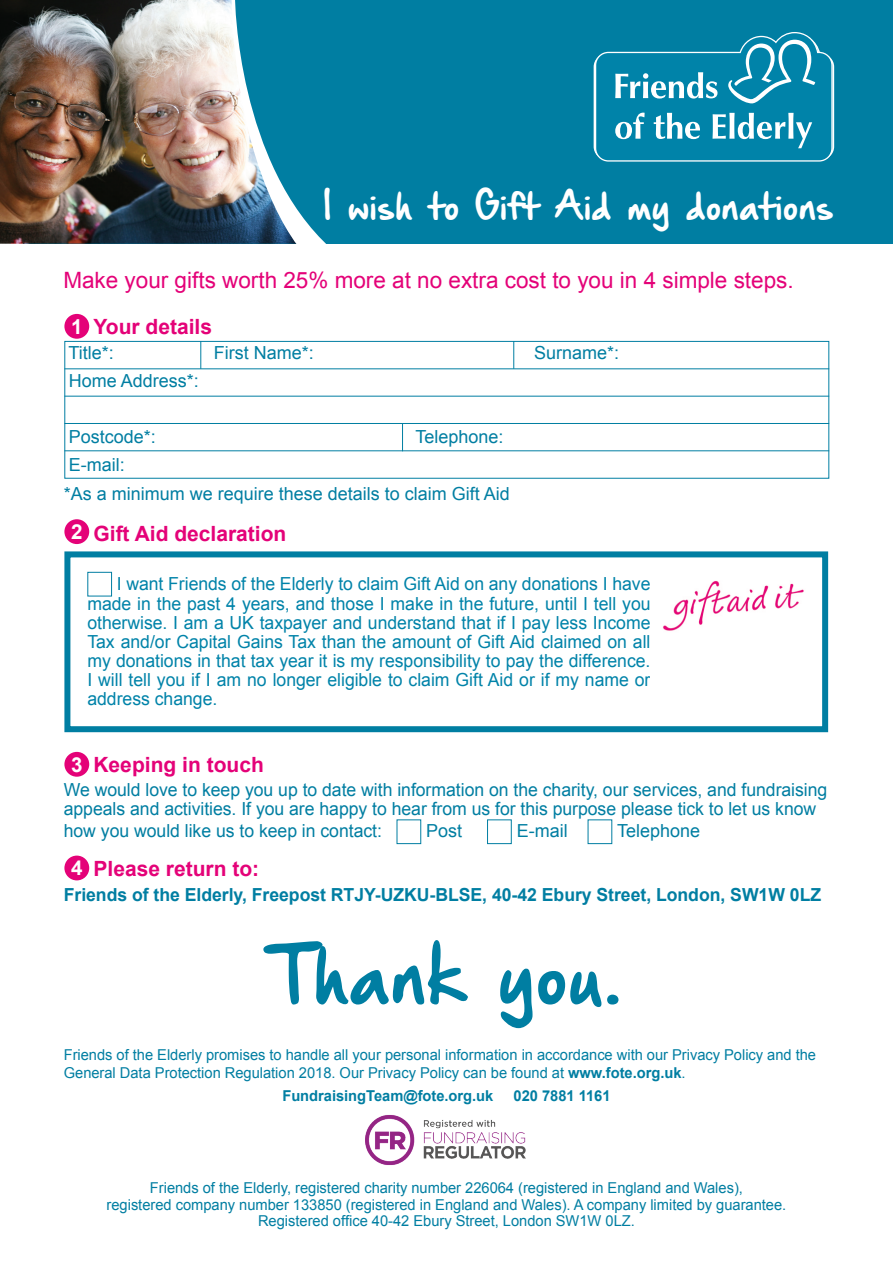
<style>
.page{position:relative;width:893px;height:1263px;background:#fff}
.page>*{position:absolute;margin:0;border:0;box-sizing:border-box;transform-origin:0 0}
.t1{font:64.5px "Hand Of Sean Demo";color:#007ea2}
.t2{font:31.5px "Hand Of Sean Demo";color:#fff}
.t3{font:22.5px "Arial";color:#e40278}
.t4{font:700 21px "Arial";color:#e40278}
.t5{font:700 20.7px "Arial";color:#fff}
.t6{font:18px/19px "Arial";color:#0083a9;text-align:justify}
.t7{font:18px/20.2px "Arial";color:#007ea2}
.t8{font:700 18px "Arial";color:#007ea2}
.t9{font:15px/16.5px "Arial";color:#007ea2}
.t10{font:700 15px "Arial";color:#007ea2}
.s1{font-weight:700}
</style>
<div class="page">
<div style="left:64px;top:341px;width:765px;height:138px;background:#fff;border:1px solid #007ea2"></div>
<hr style="left:64px;top:368px;width:765px;height:1px;background:#007ea2">
<hr style="left:64px;top:396px;width:765px;height:1px;background:#007ea2">
<hr style="left:64px;top:423px;width:765px;height:1px;background:#007ea2">
<hr style="left:64px;top:450px;width:765px;height:1px;background:#007ea2">
<svg style="left:402px;top:424px;width:1px;height:26px"></svg>
<svg style="left:200px;top:341px;width:1px;height:28px"></svg>
<svg style="left:513px;top:341px;width:1px;height:28px"></svg>
<div style="left:23px;top:0;width:870px;height:244px;background:#007ea2"></div>
<img style="left:0;top:0;width:232px;height:244px">
<svg style="left:232px;top:0;width:94px;height:244px"></svg>
<svg style="left:594px;top:32px;width:240px;height:130px"></svg>
<div style="left:487px;top:819px;width:25px;height:25px;background:#fff;border:1px solid #007ea2"></div>
<div style="left:87px;top:572px;width:25px;height:24px;background:#fff;border:1px solid #007ea2"></div>
<div style="left:64px;top:551px;width:764px;height:181px;border:6px solid #007ea2"></div>
<img style="left:663px;top:581px;width:141px;height:50px">
<img style="left:365px;top:1115px;width:161px;height:50px">
<div style="left:64px;top:314px;width:25px;height:25px;background:#e40278;border-radius:50%"></div>
<div style="left:64px;top:519px;width:25px;height:25px;background:#e40278;border-radius:50%"></div>
<div style="left:64px;top:752px;width:25px;height:25px;background:#e40278;border-radius:50%"></div>
<div style="left:64px;top:855px;width:25px;height:25px;background:#e40278;border-radius:50%"></div>
<h2 class="t2" style="left:324px;top:190px;width:511px">I wish to Gift Aid my donations</h2>
<h3 class="t3" style="left:63px;top:265px;width:732px">Make your gifts worth 25% more at no extra cost to you in 4 simple steps.</h3>
<h3 class="t4" style="left:93px;top:313px;width:120px">Your details</h3>
<p class="t7" style="left:68px;top:343px;width:47px">Title*:</p>
<p class="t7" style="left:214px;top:343px;width:102px">First Name*:</p>
<p class="t7" style="left:534px;top:343px;width:87px">Surname*:</p>
<p class="t7" style="left:69px;top:371px;width:132px">Home Address*:</p>
<h3 class="t5" style="left:71px;top:313px;width:13px">1</h3>
<p class="t7" style="left:69px;top:427px;width:89px">Postcode*:</p>
<p class="t7" style="left:416px;top:427px;width:90px">Telephone:</p>
<p class="t7" style="left:64px;top:451px;width:448px;line-height:28.5px">E-mail:<br>*As a minimum we require these details to claim Gift Aid</p>
<h3 class="t4" style="left:93px;top:520px;width:194px">Gift Aid declaration</h3>
<h3 class="t5" style="left:71px;top:518px;width:13px">2</h3>
<p class="t6" style="left:87px;top:575px;width:565px;text-indent:29px">I want Friends of the Elderly to claim Gift Aid on any donations I have made in the past 4 years, and those I make in the future, until I tell you otherwise. I am a UK taxpayer and understand that if I pay less Income Tax and/or Capital Gains Tax than the amount of Gift Aid claimed on all my donations in that tax year it is my responsibility to pay the difference.<br>I will tell you if I am no longer eligible to claim Gift Aid or if my name or address change.</p>
<h3 class="t5" style="left:71px;top:750px;width:13px">3</h3>
<h3 class="t4" style="left:93px;top:751px;width:172px">Keeping in touch</h3>
<p class="t7" style="left:64px;top:780px;width:765px">We would love to keep you up to date with information on the charity, our services, and fundraising appeals and activities. If you are happy to hear from us for this purpose please tick to let us know how you would like us to keep in contact:</p>
<p class="t7" style="left:426px;top:820px;width:38px">Post</p>
<p class="t7" style="left:517px;top:820px;width:52px">E-mail</p>
<p class="t7" style="left:617px;top:820px;width:85px">Telephone</p>
<h3 class="t5" style="left:71px;top:854px;width:13px">4</h3>
<h3 class="t4" style="left:93px;top:855px;width:167px">Please return to:</h3>
<p class="t8" style="left:64px;top:883px;width:759px">Friends of the Elderly, Freepost RTJY-UZKU-BLSE, 40-42 Ebury Street, London, SW1W 0LZ</p>
<h1 class="t1" style="left:270px;top:944px;width:354px">Thank you.</h1>
<p class="t9" style="left:64px;top:1046px;width:754px;line-height:18px">Friends of the Elderly promises to handle all your personal information in accordance with our Privacy Policy and the<br>General Data Protection Regulation 2018. Our Privacy Policy can be found at <span class="s1">www.fote.org.uk</span>.</p>
<p class="t10" style="left:282px;top:1085px;width:212px">FundraisingTeam@fote.org.uk</p>
<p class="t10" style="left:514px;top:1085px;width:98px">020 7881 1161</p>
<p class="t9" style="left:107px;top:1180px;width:681px;text-align:center">Friends of the Elderly, registered charity number 226064 (registered in England and Wales),<br>registered company number 133850 (registered in England and Wales). A company limited by guarantee.<br>Registered office 40-42 Ebury Street, London SW1W 0LZ.</p>
</div>
